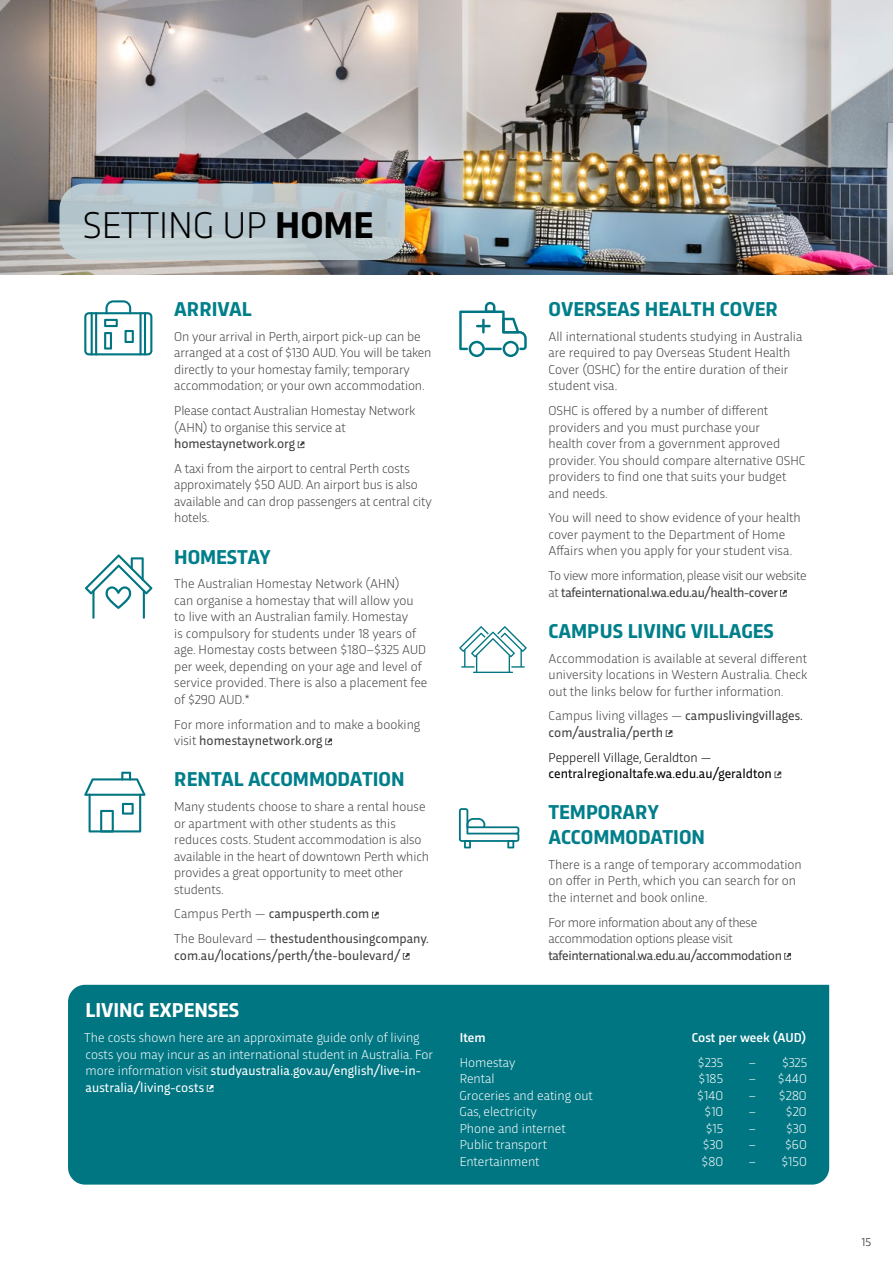
<style>
.page{position:relative;width:893px;height:1263px;background:#fff}
.page>*{position:absolute;margin:0;border:0;box-sizing:border-box;transform-origin:0 0}
.H1_MAIN{font:300 39px "Trasandina";color:#000}
.h2_with_icon{font:700 21px/24.8px "Trasandina";color:#007f8b}
.body_with_icon{font:700 21px "Trasandina";color:#007f8b}
.h2_without_icon{font:700 21px "Trasandina";color:#fff}
.body_with_icon-2{font:300 13.5px/16.5px "Trasandina";color:#414042}
.body{font:300 13.5px/16.5px "Trasandina";color:#fff}
.body_with_icon-3{font:13.5px/16.5px "Trasandina";color:#414042}
.tabbed_table{font:300 13.5px "Trasandina";color:#fff}
.body_with_icon-4{font:300 13.5px/16.5px "Trasandina";letter-spacing:-.03em;color:#414042}
.body_with_icon-5{font:300 13.5px/16.5px "Trasandina";letter-spacing:-.025em;color:#414042}
.body_with_icon-6{font:13.5px/16.5px "Trasandina";color:#000}
.tabbed_table-2{font:500 13.5px "Trasandina";color:#fff}
.t1{font:12px "Trasandina";color:#414042}
.s1{font-weight:700}
.s2{font-weight:400}
.s3{font-weight:300}
</style>
<div class="page">
<div style="left:68px;top:985px;width:761px;height:199px;background:#007683"></div>
<img style="left:0;top:0;width:893px;height:274px">
<svg style="left:298px;top:441px;width:6px;height:7px"></svg>
<svg style="left:325px;top:738px;width:7px;height:7px"></svg>
<svg style="left:372px;top:912px;width:7px;height:6px"></svg>
<svg style="left:403px;top:953px;width:7px;height:7px"></svg>
<svg style="left:780px;top:590px;width:7px;height:7px"></svg>
<svg style="left:666px;top:730px;width:6px;height:7px"></svg>
<svg style="left:774px;top:771px;width:7px;height:7px"></svg>
<svg style="left:784px;top:953px;width:7px;height:7px"></svg>
<svg style="left:59px;top:184px;width:346px;height:76px;background:#bac8cd"></svg>
<svg style="left:207px;top:1085px;width:6px;height:7px"></svg>
<hr style="left:92px;top:590px;width:3px;height:29px;background:#007683">
<hr style="left:143px;top:590px;width:2px;height:29px;background:#007683">
<svg style="left:85px;top:554px;width:67px;height:55px"></svg>
<svg style="left:84px;top:772px;width:62px;height:60px"></svg>
<svg style="left:84px;top:300px;width:68px;height:55px"></svg>
<svg style="left:459px;top:302px;width:68px;height:55px"></svg>
<svg style="left:459px;top:808px;width:60px;height:40px"></svg>
<svg style="left:459px;top:626px;width:68px;height:47px"></svg>
<h1 class="H1_MAIN" style="left:83px;top:197px;width:292px">SETTING UP <span class="s1">HOME</span></h1>
<p class="h2_with_icon" style="left:174px;top:295px;width:79px">ARRIVAL</p>
<p class="body_with_icon-2" style="left:174px;top:327px;width:259px">On your arrival in Perth, airport pick-up can be arranged at a cost of $130 AUD. You will be taken directly to your homestay family; temporary accommodation; or your own accommodation.</p>
<p class="body_with_icon-2" style="left:174px;top:401px;width:243px">Please contact Australian Homestay Network (AHN) to organise this service at <span class="s2">homestaynetwork.org</span></p>
<p class="body_with_icon-2" style="left:174px;top:459px;width:259px">A taxi from the airport to central Perth costs approximately $50 AUD. An airport bus is also available and can drop passengers at central city hotels.</p>
<p class="h2_with_icon" style="left:174px;top:543px;width:98px">HOMESTAY</p>
<p class="body_with_icon-2" style="left:174px;top:575px;width:255px">The Australian Homestay Network (AHN)<br>can organise a homestay that will allow you to live with an Australian family. Homestay<br>is compulsory for students under 18 years of age. Homestay costs between $180–$325 AUD per week, depending on your age and level of service provided. There is also a placement fee of $290 AUD.*</p>
<p class="body_with_icon-2" style="left:174px;top:715px;width:248px">For more information and to make a booking visit <span class="s2">homestaynetwork.org</span></p>
<p class="h2_with_icon" style="left:174px;top:765px;width:232px">RENTAL ACCOMMODATION</p>
<p class="body_with_icon-2" style="left:174px;top:797px;width:256px">Many students choose to share a rental house or apartment with other students as this reduces costs. Student accommodation is also available in the heart of downtown Perth which provides a great opportunity to meet other students.</p>
<p class="body_with_icon-3" style="left:174px;top:904px;width:197px"><span class="s3">Campus Perth —</span> campusperth.com</p>
<p class="body_with_icon-3" style="left:174px;top:929px;width:256px"><span class="s3">The Boulevard —</span> thestudenthousingcompany. com.au/locations/perth/the-boulevard/</p>
<p class="body_with_icon" style="left:548px;top:293px;width:230px">OVERSEAS HEALTH COVER</p>
<p class="body_with_icon-2" style="left:548px;top:327px;width:255px">All international students studying in Australia are required to pay Overseas Student Health Cover (OSHC) for the entire duration of their student visa.</p>
<p class="body_with_icon-2" style="left:548px;top:401px;width:259px">OSHC is offered by a number of different providers and you must purchase your<br>health cover from a government approved provider. You should compare alternative OSHC providers to find one that suits your budget and needs.</p>
<p class="body_with_icon-2" style="left:548px;top:509px;width:254px">You will need to show evidence of your health cover payment to the Department of Home<br>Affairs when you apply for your student visa.</p>
<p class="body_with_icon-5" style="left:548px;top:566px;width:260px">To view more information, please visit our website at <span class="s2">tafeinternational.wa.edu.au/health-cover</span></p>
<p class="h2_with_icon" style="left:548px;top:617px;width:227px">CAMPUS LIVING VILLAGES</p>
<p class="body_with_icon-2" style="left:548px;top:649px;width:260px;text-align:justify">Accommodation is available at several different university locations in Western Australia. Check out the links below for further information.</p>
<p class="body_with_icon-3" style="left:548px;top:706px;width:256px"><span class="s3">Campus living villages —</span> campuslivingvillages. com/australia/perth</p>
<p class="body_with_icon-6" style="left:548px;top:748px;width:225px"><span class="s3">Pepperell Village, Geraldton — </span>centralregionaltafe.wa.edu.au/geraldton</p>
<p class="h2_with_icon" style="left:548px;top:798px;width:158px">TEMPORARY<br>ACCOMMODATION</p>
<p class="body_with_icon-2" style="left:548px;top:855px;width:255px">There is a range of temporary accommodation on offer in Perth, which you can search for on the internet and book online.</p>
<p class="body_with_icon-4" style="left:548px;top:913px;width:235px">For more information about any of these accommodation options please visit <span class="s2">tafeinternational.wa.edu.au/accommodation</span></p>
<p class="h2_without_icon" style="left:85px;top:995px;width:155px">LIVING EXPENSES</p>
<p class="body" style="left:84px;top:1028px;width:350px">The costs shown here are an approximate guide only of living costs you may incur as an international student in Australia. For more information visit <span class="s2">studyaustralia.gov.au/english/live-in&shy;australia/living-costs</span></p>
<p class="tabbed_table-2" style="left:460px;top:1027px;width:27px">Item</p>
<p class="tabbed_table-2" style="left:692px;top:1027px;width:116px">Cost per week (AUD)</p>
<p class="tabbed_table" style="left:460px;top:1053px;width:57px">Homestay</p>
<p class="tabbed_table" style="left:698px;top:1053px;width:27px">$235</p>
<p class="tabbed_table" style="left:748px;top:1053px;width:60px">– $325</p>
<p class="tabbed_table" style="left:460px;top:1069px;width:36px">Rental</p>
<p class="tabbed_table" style="left:698px;top:1069px;width:26px">$185</p>
<p class="tabbed_table" style="left:748px;top:1069px;width:60px">– $440</p>
<p class="tabbed_table" style="left:460px;top:1086px;width:135px">Groceries and eating out</p>
<p class="tabbed_table" style="left:697px;top:1086px;width:28px">$140</p>
<p class="tabbed_table" style="left:748px;top:1086px;width:60px">– $280</p>
<p class="tabbed_table" style="left:460px;top:1102px;width:79px">Gas, electricity</p>
<p class="tabbed_table" style="left:704px;top:1102px;width:20px">$10</p>
<p class="tabbed_table" style="left:748px;top:1102px;width:60px">– $20</p>
<p class="tabbed_table" style="left:460px;top:1119px;width:108px">Phone and internet</p>
<p class="tabbed_table" style="left:706px;top:1119px;width:19px">$15</p>
<p class="tabbed_table" style="left:748px;top:1119px;width:60px">– $30</p>
<p class="tabbed_table" style="left:460px;top:1135px;width:89px">Public transport</p>
<p class="tabbed_table" style="left:703px;top:1135px;width:22px">$30</p>
<p class="tabbed_table" style="left:748px;top:1135px;width:60px">– $60</p>
<p class="tabbed_table" style="left:460px;top:1152px;width:81px">Entertainment</p>
<p class="tabbed_table" style="left:701px;top:1152px;width:23px">$80</p>
<p class="tabbed_table" style="left:748px;top:1152px;width:60px">– $150</p>
<p class="t1" style="left:862px;top:1233px;width:11px">15</p>
</div>
